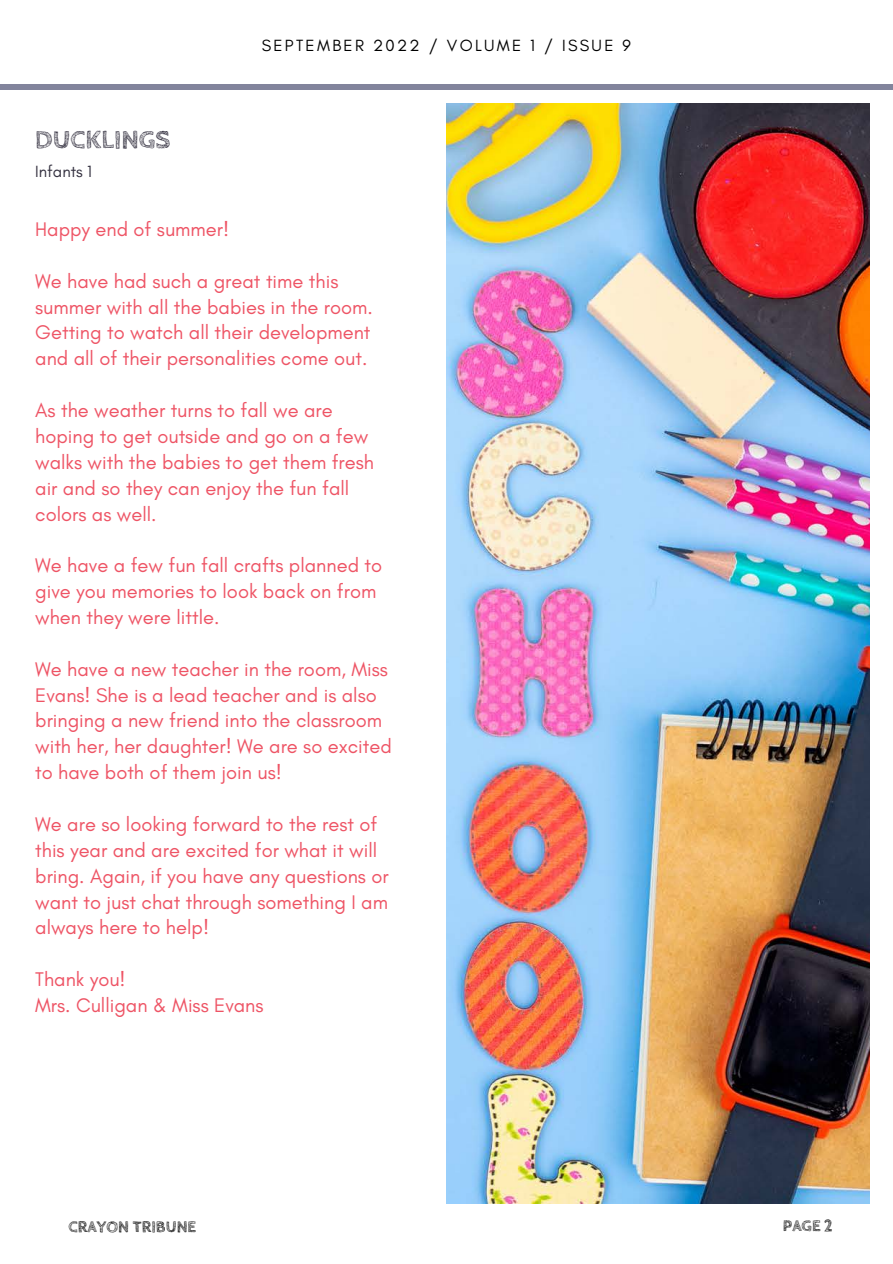
<style>
.page{position:relative;width:893px;height:1264px;background:#fff}
.page>*{position:absolute;margin:0;border:0;box-sizing:border-box;transform-origin:0 0}
.t1{font:700 26.4px "Cabin Sketch";color:#343140}
.t2{font:20.1px/25.8px "Glacial Indifference";color:#ee5465}
.t3{font:16.5px "Glacial Indifference";letter-spacing:.14em;color:#000}
.t4{font:700 16.5px "Cabin Sketch";color:#000}
.t5{font:16.5px "Glacial Indifference";color:#343140}
</style>
<div class="page">
<div style="left:0;top:84px;width:892px;height:5px;background:#82849c"></div>
<img style="left:446px;top:104px;width:423px;height:1099px">
<p class="t1" style="left:35px;top:125px;width:137px">DUCKLINGS</p>
<p class="t5" style="left:35px;top:161px;width:58px">Infants 1</p>
<p class="t3" style="left:262px;top:35px;width:371px">SEPTEMBER 2022 / VOLUME 1 / ISSUE 9</p>
<p class="t2" style="left:35px;top:216px;width:195px">Happy end of summer!</p>
<p class="t2" style="left:35px;top:268px;width:339px">We have had such a great time this summer with all the babies in the room.<br>Getting to watch all their development and all of their personalities come out.</p>
<p class="t2" style="left:35px;top:397px;width:340px">As the weather turns to fall we are hoping to get outside and go on a few walks with the babies to get them fresh air and so they can enjoy the fun fall colors as well.</p>
<p class="t2" style="left:35px;top:552px;width:348px">We have a few fun fall crafts planned to give you memories to look back on from when they were little.</p>
<p class="t2" style="left:35px;top:655px;width:358px">We have a new teacher in the room, Miss Evans! She is a lead teacher and is also bringing a new friend into the classroom with her, her daughter! We are so excited to have both of them join us!</p>
<p class="t2" style="left:35px;top:811px;width:355px">We are so looking forward to the rest of this year and are excited for what it will bring. Again, if you have any questions or want to just chat through something I am always here to help!</p>
<p class="t2" style="left:35px;top:966px;width:92px">Thank you!</p>
<p class="t2" style="left:35px;top:992px;width:230px">Mrs. Culligan &amp; Miss Evans</p>
<p class="t4" style="left:68px;top:1217px;width:129px">CRAYON TRIBUNE</p>
<p class="t4" style="left:782px;top:1216px;width:51px">PAGE 2</p>
</div>
